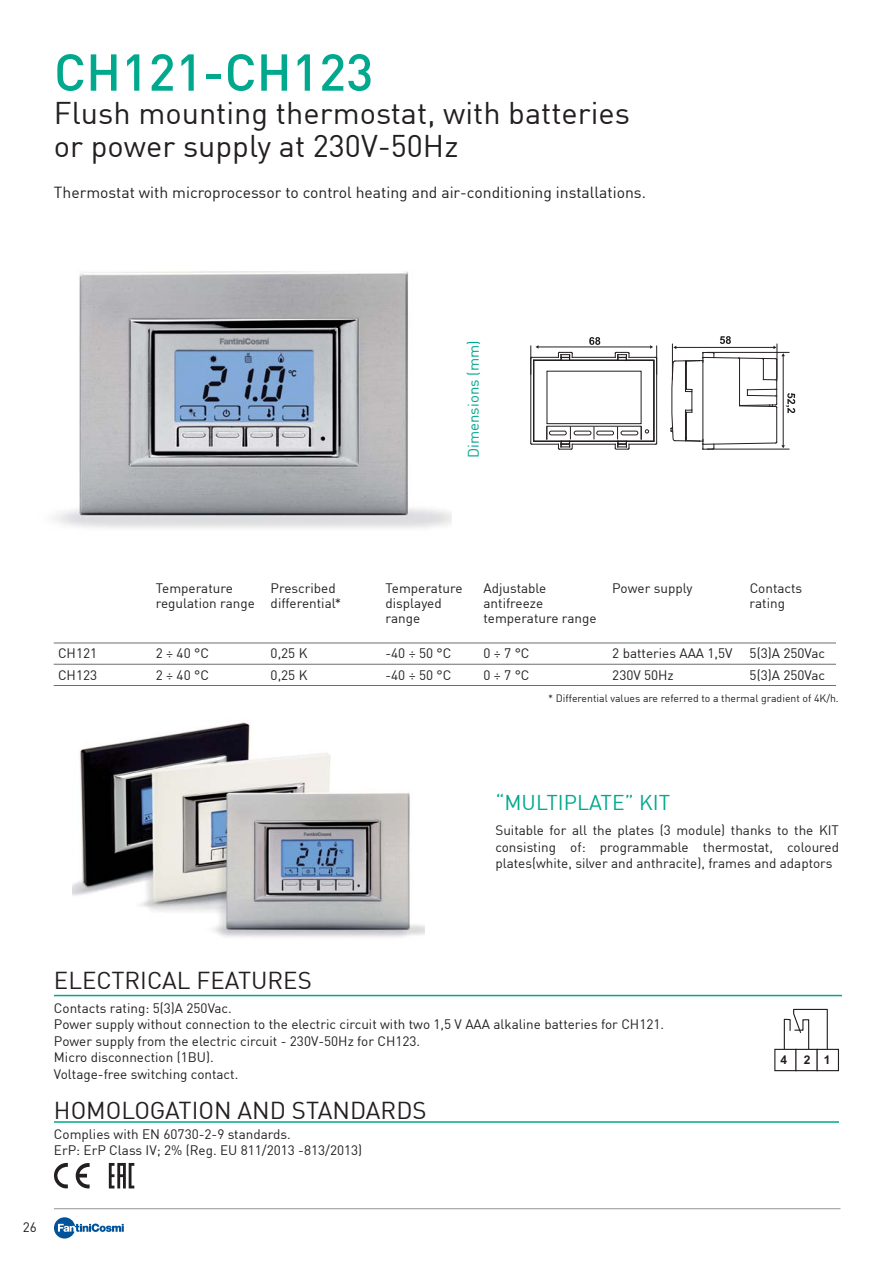
<style>
.page{position:relative;width:893px;height:1263px;background:#fff}
.page>*{position:absolute;margin:0;border:0;box-sizing:border-box;transform-origin:0 0}
.t1{font:500 51px "DIN";color:#00a88e}
.t2{font:30.75px/33px "DIN";color:#231f20}
.t3{font:24px "DIN";color:#231f20}
.t4{font:21px "DIN";color:#00a88e}
.t5{font:15.75px "DIN";color:#231f20}
.t6{font:15px "DIN";color:#00a88e}
.t7{font:13.5px/15px "DIN";color:#231f20}
.t8{font:700 12px "Arial";color:#231f20}
.t9{font:10.5px "DIN";color:#231f20}
</style>
<div class="page">
<svg style="left:54px;top:1217px;width:70px;height:22px"></svg>
<hr style="left:54px;top:1208px;width:786px;height:1px;background:#939598">
<img style="left:72px;top:720px;width:352px;height:218px">
<img style="left:55px;top:271px;width:396px;height:257px">
<svg style="left:54px;top:642px;width:782px;height:1px"></svg>
<svg style="left:54px;top:663px;width:782px;height:1px"></svg>
<hr style="left:54px;top:643px;width:782px;height:1px;background:#6d6e70">
<hr style="left:54px;top:664px;width:782px;height:1px;background:#6d6e70">
<hr style="left:54px;top:685px;width:782px;height:1px;background:#6d6e70">
<hr style="left:538px;top:347px;width:113px;height:1px;background:#231f20">
<svg style="left:589px;top:337px;width:11px;height:8px"></svg>
<svg style="left:670px;top:336px;width:125px;height:114px"></svg>
<hr style="left:572px;top:357px;width:43px;height:1px;background:#231f20">
<hr style="left:572px;top:444px;width:43px;height:1px;background:#231f20">
<hr style="left:570px;top:441px;width:48px;height:1px;background:#231f20">
<div style="left:547px;top:371px;width:94px;height:53px;border:1px solid #231f20"></div>
<div style="left:574px;top:431px;width:17px;height:4px;border:1px solid #231f20;border-radius:2px"></div>
<div style="left:596px;top:431px;width:18px;height:4px;border:1px solid #231f20;border-radius:2px"></div>
<svg style="left:594px;top:426px;width:1px;height:13px"></svg>
<svg style="left:615px;top:345px;width:42px;height:105px"></svg>
<svg style="left:530px;top:345px;width:43px;height:105px"></svg>
<hr style="left:54px;top:995px;width:788px;height:1px;background:#00a88e">
<svg style="left:783px;top:1008px;width:45px;height:41px"></svg>
<div style="left:774px;top:1049px;width:23px;height:22px;border:1px solid #231f20"></div>
<div style="left:795px;top:1049px;width:23px;height:22px;border:1px solid #231f20"></div>
<div style="left:816px;top:1049px;width:23px;height:22px;border:1px solid #231f20"></div>
<hr style="left:54px;top:1121px;width:785px;height:2px;background:#00a88e">
<svg style="left:54px;top:1162px;width:14px;height:26px"></svg>
<svg style="left:76px;top:1163px;width:14px;height:25px"></svg>
<svg style="left:109px;top:1163px;width:25px;height:25px"></svg>
<h1 class="t1" style="left:54px;top:54px;width:321px">CH121-CH123</h1>
<h2 class="t2" style="left:54px;top:96px;width:577px">Flush mounting thermostat, with batteries or power supply at 230V-50Hz</h2>
<p class="t5" style="left:54px;top:183px;width:593px">Thermostat with microprocessor to control heating and air-conditioning installations.</p>
<p class="t6" style="left:464px;top:458px;width:119px;rotate:-90deg">Dimensions (mm)</p>
<p class="t7" style="left:156px;top:580px;width:101px">Temperature regulation range</p>
<p class="t7" style="left:271px;top:580px;width:72px">Prescribed differential*</p>
<p class="t7" style="left:385px;top:580px;width:79px">Temperature displayed range</p>
<p class="t7" style="left:483px;top:580px;width:115px">Adjustable antifreeze temperature range</p>
<p class="t7" style="left:612px;top:580px;width:82px">Power supply</p>
<p class="t7" style="left:750px;top:580px;width:54px">Contacts rating</p>
<p class="t7" style="left:58px;top:646px;width:41px">CH121</p>
<p class="t7" style="left:156px;top:646px;width:55px">2 ÷ 40 °C</p>
<p class="t7" style="left:271px;top:646px;width:38px">0,25 K</p>
<p class="t7" style="left:385px;top:646px;width:67px">-40 ÷ 50 °C</p>
<p class="t7" style="left:483px;top:646px;width:48px">0 ÷ 7 °C</p>
<p class="t7" style="left:612px;top:646px;width:122px">2 batteries AAA 1,5V</p>
<p class="t7" style="left:750px;top:646px;width:77px">5(3)A 250Vac</p>
<p class="t7" style="left:58px;top:667px;width:41px">CH123</p>
<p class="t7" style="left:156px;top:667px;width:55px">2 ÷ 40 °C</p>
<p class="t7" style="left:271px;top:667px;width:38px">0,25 K</p>
<p class="t7" style="left:385px;top:667px;width:67px">-40 ÷ 50 °C</p>
<p class="t7" style="left:483px;top:667px;width:48px">0 ÷ 7 °C</p>
<p class="t7" style="left:612px;top:667px;width:63px">230V 50Hz</p>
<p class="t7" style="left:750px;top:667px;width:77px">5(3)A 250Vac</p>
<p class="t9" style="left:548px;top:692px;width:292px">* Differential values are referred to a thermal gradient of 4K/h.</p>
<h3 class="t4" style="left:495px;top:789px;width:176px">“MULTIPLATE” KIT</h3>
<p class="t7" style="left:495px;top:822px;width:345px;line-height:16.5px;text-align:justify">Suitable for all the plates (3 module) thanks to the KIT consisting of: programmable thermostat, coloured plates(white, silver and anthracite), frames and adaptors</p>
<h3 class="t3" style="left:54px;top:965px;width:259px">ELECTRICAL FEATURES</h3>
<p class="t7" style="left:54px;top:999px;width:612px;line-height:16.5px">Contacts rating: 5(3)A 250Vac.<br>Power supply without connection to the electric circuit with two 1,5 V AAA alkaline batteries for CH121.<br>Power supply from the electric circuit - 230V-50Hz for CH123.<br>Micro disconnection (1BU).<br>Voltage-free switching contact.</p>
<h3 class="t3" style="left:54px;top:1095px;width:374px">HOMOLOGATION AND STANDARDS</h3>
<p class="t7" style="left:54px;top:1126px;width:310px;line-height:16.5px">Complies with EN 60730-2-9 standards.<br>ErP: ErP Class IV; 2% (Reg. EU 811/2013 -813/2013)</p>
<p class="t7" style="left:23px;top:1219px;width:16px">26</p>
<p class="t8" style="left:780px;top:1053px;width:8px">4</p>
<p class="t8" style="left:804px;top:1053px;width:28px">2 1</p>
</div>
